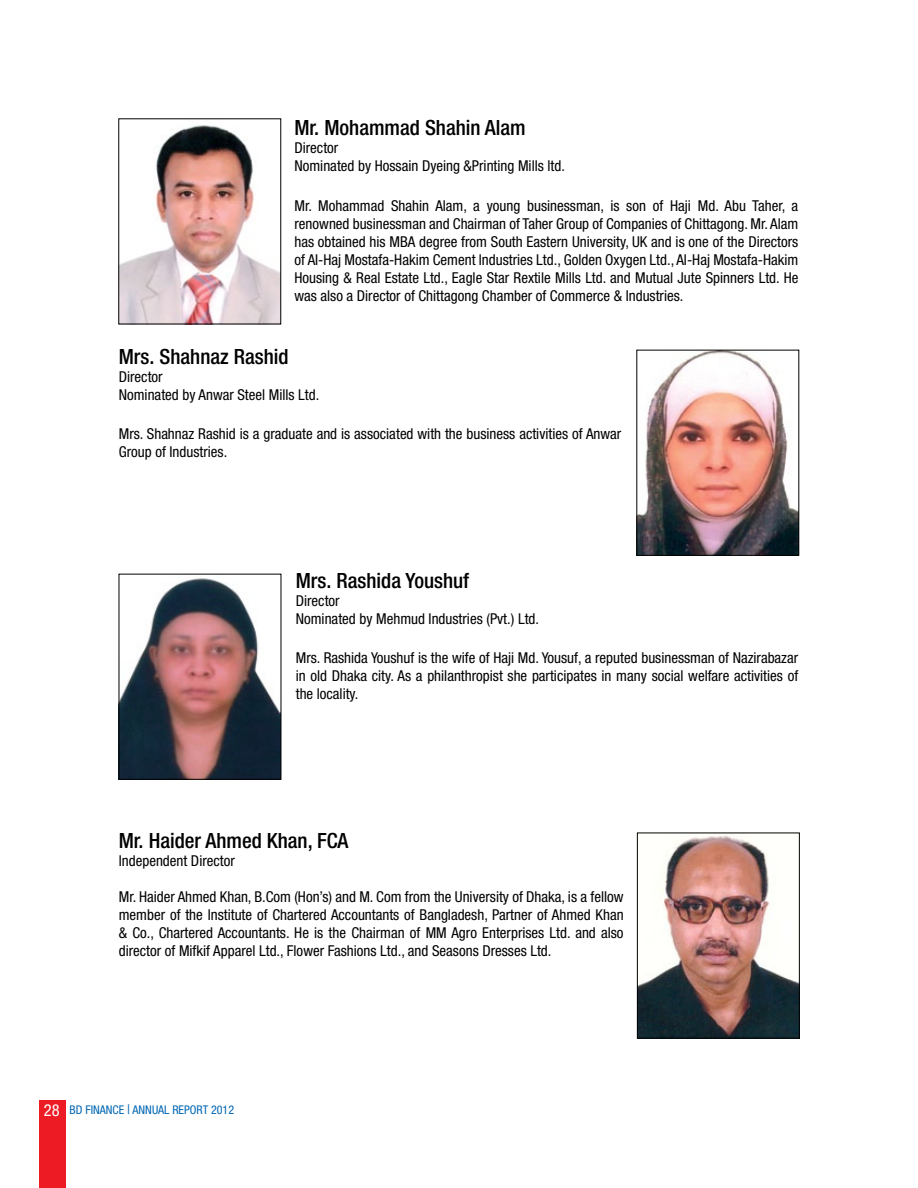
<style>
.page{position:relative;width:918px;height:1188px;background:#fff}
.page>*{position:absolute;margin:0;border:0;box-sizing:border-box;transform-origin:0 0}
.t1{font:500 condensed 21px "Helvetica Neue";color:#000}
.t2{font:condensed 15px/18px "Helvetica Neue";color:#000}
.t3{font:condensed 12px "Helvetica Neue";color:#0066b3}
.s1{font-size:16.5px;color:#fff}
.s2{font-size:13.5px}
</style>
<div class="page">
<div style="left:39px;top:1101px;width:27px;height:87px;background:#ed1c24"></div>
<img style="left:121px;top:125px;width:158px;height:197px">
<img style="left:639px;top:352px;width:158px;height:202px">
<div style="left:637px;top:350px;width:162px;height:206px;border:1px solid #000"></div>
<img style="left:121px;top:578px;width:158px;height:200px">
<div style="left:119px;top:574px;width:162px;height:206px;border:1px solid #000"></div>
<img style="left:639px;top:835px;width:159px;height:201px">
<div style="left:637px;top:833px;width:163px;height:205px;border:1px solid #000"></div>
<h1 class="t1" style="left:294px;top:115px;width:233px">Mr. Mohammad Shahin Alam</h1>
<p class="t2" style="left:294px;top:139px;width:272px">Director<br>Nominated by Hossain Dyeing &amp;Printing Mills ltd.</p>
<p class="t2" style="left:294px;top:196px;width:505px;text-align:justify">Mr. Mohammad Shahin Alam, a young businessman, is son of Haji Md. Abu Taher, a renowned businessman and Chairman of Taher Group of Companies of Chittagong. Mr. Alam has obtained his MBA degree from South Eastern University, UK and is one of the Directors of AI-Haj Mostafa-Hakim Cement Industries Ltd., Golden Oxygen Ltd., AI-Haj Mostafa-Hakim Housing &amp; Real Estate Ltd., Eagle Star Rextile Mills Ltd. and Mutual Jute Spinners Ltd. He was also a Director of Chittagong Chamber of Commerce &amp; Industries.</p>
<h1 class="t1" style="left:119px;top:344px;width:171px">Mrs. Shahnaz Rashid</h1>
<p class="t2" style="left:119px;top:367px;width:202px">Director<br>Nominated by Anwar Steel Mills Ltd.</p>
<p class="t2" style="left:119px;top:425px;width:504px">Mrs. Shahnaz Rashid is a graduate and is associated with the business activities of Anwar<br>Group of Industries.</p>
<h1 class="t1" style="left:296px;top:568px;width:175px">Mrs. Rashida Youshuf</h1>
<p class="t2" style="left:296px;top:591px;width:245px">Director<br>Nominated by Mehmud Industries (Pvt.) Ltd.</p>
<p class="t2" style="left:296px;top:649px;width:504px;text-align:justify">Mrs. Rashida Youshuf is the wife of Haji Md. Yousuf, a reputed businessman of Nazirabazar in old Dhaka city. As a philanthropist she participates in many social welfare activities of the locality.</p>
<h1 class="t1" style="left:119px;top:828px;width:231px">Mr. Haider Ahmed Khan, FCA</h1>
<p class="t2" style="left:119px;top:851px;width:118px">Independent Director</p>
<p class="t2" style="left:119px;top:887px;width:506px;text-align:justify">Mr. Haider Ahmed Khan, B.Com (Hon’s) and M. Com from the University of Dhaka, is a fellow member of the Institute of Chartered Accountants of Bangladesh, Partner of Ahmed Khan &amp; Co., Chartered Accountants. He is the Chairman of MM Agro Enterprises Ltd. and also director of Mifkif Apparel Ltd., Flower Fashions Ltd., and Seasons Dresses Ltd.</p>
<p class="t3" style="left:44px;top:1103px;width:192px"><span class="s1">28</span> BD FINANCE <span class="s2">|</span> ANNUAL REPORT 2012</p>
</div>
